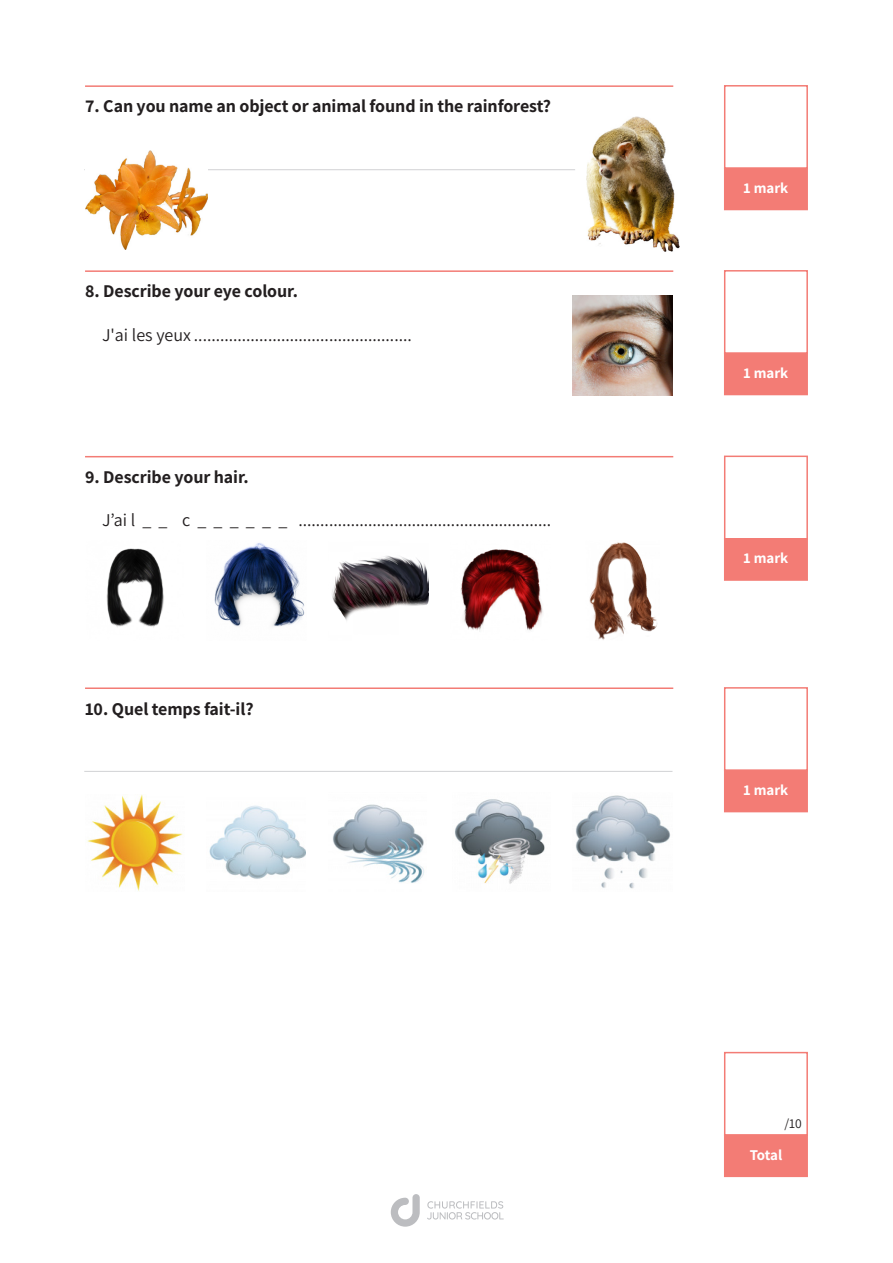
<style>
.page{position:relative;width:893px;height:1263px;background:#fff}
.page>*{position:absolute;margin:0;border:0;box-sizing:border-box;transform-origin:0 0}
.q_no_line{font:18px "Assistant";color:#231f20}
.q{font:700 18px "Assistant";letter-spacing:-.005em;color:#231f20}
.Paragraph_Style_2{font:700 15px "Assistant";color:#fff}
.Paragraph_Style_1{font:13.5px "Assistant";color:#231f20}
</style>
<div class="page">
<svg style="left:391px;top:1194px;width:29px;height:33px"></svg>
<svg style="left:427px;top:1201px;width:77px;height:18px"></svg>
<hr style="left:85px;top:85px;width:588px;height:2px;background:#f37c75">
<hr style="left:85px;top:270px;width:588px;height:2px;background:#f37c75">
<hr style="left:85px;top:456px;width:588px;height:1px;background:#f37c75">
<hr style="left:85px;top:687px;width:588px;height:2px;background:#f37c75">
<div style="left:724px;top:85px;width:84px;height:84px;border:2px solid #f37c75"></div>
<div style="left:725px;top:168px;width:82px;height:42px;background:#f37c75"></div>
<div style="left:724px;top:168px;width:84px;height:42px;border:2px solid #f37c75"></div>
<div style="left:724px;top:270px;width:84px;height:84px;border:2px solid #f37c75"></div>
<div style="left:725px;top:353px;width:82px;height:41px;background:#f37c75"></div>
<div style="left:724px;top:352px;width:84px;height:43px;border:2px solid #f37c75"></div>
<img style="left:573px;top:296px;width:99px;height:99px">
<img style="left:589px;top:542px;width:68px;height:98px">
<img style="left:576px;top:795px;width:94px;height:94px">
<img style="left:460px;top:549px;width:83px;height:82px">
<img style="left:455px;top:799px;width:90px;height:85px">
<img style="left:332px;top:556px;width:97px;height:65px">
<img style="left:333px;top:804px;width:91px;height:79px">
<img style="left:214px;top:543px;width:91px;height:84px">
<img style="left:209px;top:805px;width:97px;height:74px">
<img style="left:106px;top:548px;width:58px;height:80px">
<img style="left:87px;top:794px;width:96px;height:97px">
<div style="left:724px;top:456px;width:84px;height:83px;border:2px solid #f37c75"></div>
<div style="left:725px;top:539px;width:82px;height:41px;background:#f37c75"></div>
<div style="left:724px;top:538px;width:84px;height:43px;border:2px solid #f37c75"></div>
<div style="left:724px;top:687px;width:84px;height:84px;border:2px solid #f37c75"></div>
<div style="left:725px;top:770px;width:82px;height:42px;background:#f37c75"></div>
<div style="left:724px;top:770px;width:84px;height:42px;border:2px solid #f37c75"></div>
<div style="left:724px;top:1052px;width:84px;height:84px;border:2px solid #f37c75"></div>
<div style="left:725px;top:1135px;width:82px;height:41px;background:#f37c75"></div>
<div style="left:724px;top:1134px;width:84px;height:43px;border:2px solid #f37c75"></div>
<hr style="left:84px;top:169px;width:491px;height:1px;background:#d1d2d4">
<hr style="left:84px;top:771px;width:588px;height:1px;background:#d1d2d4">
<img style="left:85px;top:151px;width:123px;height:98px">
<img style="left:587px;top:117px;width:92px;height:134px">
<p class="q" style="left:85px;top:94px;width:468px">7. Can you name an object or animal found in the rainforest?</p>
<p class="q" style="left:85px;top:279px;width:214px">8. Describe your eye colour.</p>
<p class="q_no_line" style="left:102px;top:322px;width:311px">J'ai les yeux ..................................................</p>
<p class="q" style="left:85px;top:465px;width:165px">9. Describe your hair.</p>
<p class="q_no_line" style="left:102px;top:508px;width:451px">J’ai l _ _ c _ _ _ _ _ _ ..........................................................</p>
<p class="q" style="left:85px;top:696px;width:170px">10. Quel temps fait-il?</p>
<p class="Paragraph_Style_2" style="left:744px;top:178px;width:46px">1 mark</p>
<p class="Paragraph_Style_2" style="left:744px;top:363px;width:46px">1 mark</p>
<p class="Paragraph_Style_2" style="left:744px;top:548px;width:46px">1 mark</p>
<p class="Paragraph_Style_2" style="left:744px;top:780px;width:46px">1 mark</p>
<p class="Paragraph_Style_1" style="left:784px;top:1114px;width:19px">/10</p>
<p class="Paragraph_Style_2" style="left:750px;top:1144px;width:34px">Total</p>
</div>
